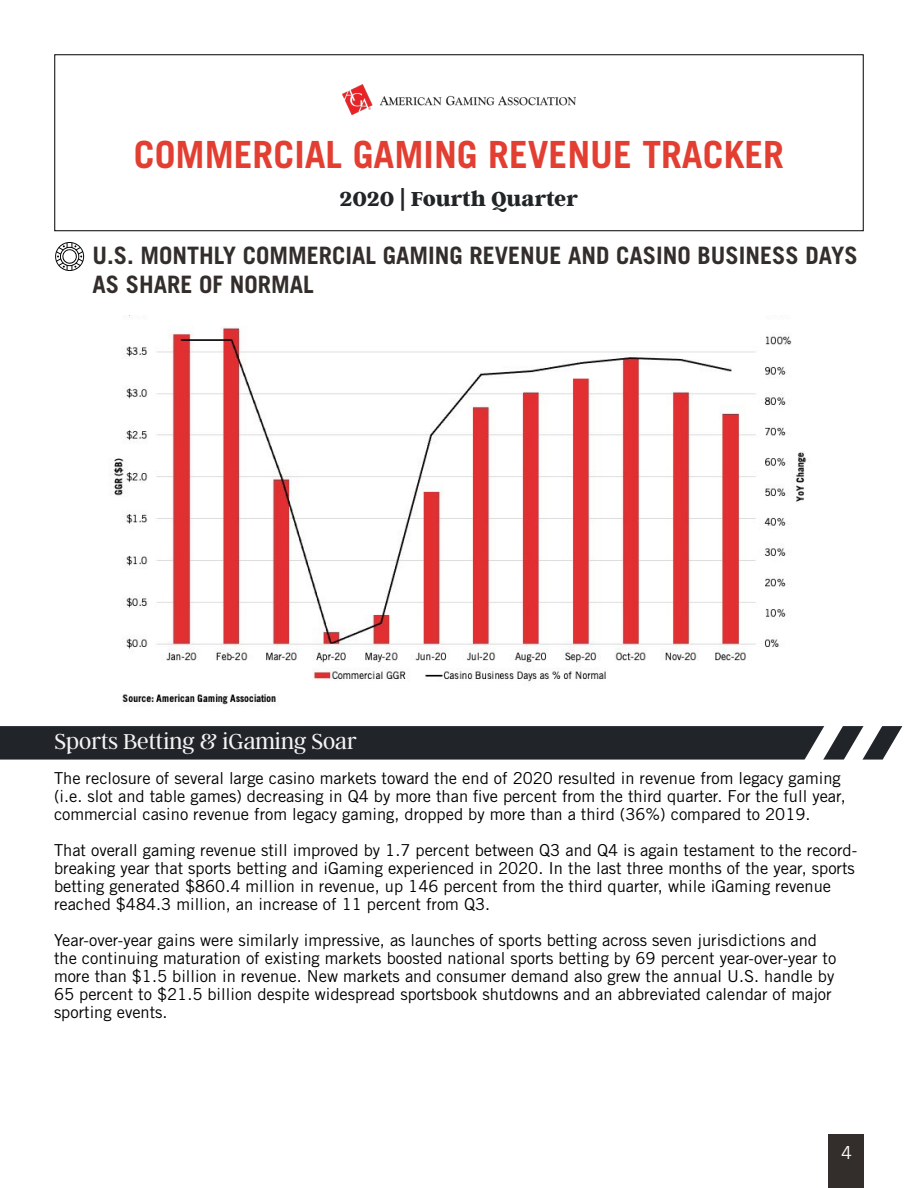
<style>
.page{position:relative;width:918px;height:1188px;background:#fff}
.page>*{position:absolute;margin:0;border:0;box-sizing:border-box;transform-origin:0 0}
.t1{font:700 37.5px "Trade Gothic LT Std";color:#e23f32}
.t2{font:700 24px/28.8px "Trade Gothic LT Std";color:#332d2b}
.t3{font:300 24px "Argent CF";color:#f4f4f4}
.t4{font:800 22.5px "Argent CF";color:#212526}
.t5{font:18px "Trade Gothic LT Std";color:#fff}
.t6{font:16.5px/18px "Trade Gothic LT Std";color:#000}
</style>
<div class="page">
<img style="left:342px;top:84px;width:234px;height:31px">
<div style="left:828px;top:1134px;width:36px;height:54px;background:#332d2b"></div>
<svg style="left:0;top:726px;width:902px;height:34px;background:#2f3337"></svg>
<svg style="left:55px;top:242px;width:29px;height:29px"></svg>
<img style="left:113px;top:315px;width:694px;height:391px">
<h1 class="t1" style="left:134px;top:132px;width:652px">COMMERCIAL GAMING REVENUE TRACKER</h1>
<h3 class="t4" style="left:340px;top:186px;width:240px">2020 | Fourth Quarter</h3>
<h2 class="t2" style="left:92px;top:241px;width:767px">U.S. MONTHLY COMMERCIAL GAMING REVENUE AND CASINO BUSINESS DAYS<br>AS SHARE OF NORMAL</h2>
<h2 class="t3" style="left:55px;top:729px;width:303px">Sports Betting &amp; iGaming Soar</h2>
<p class="t6" style="left:54px;top:769px;width:793px">The reclosure of several large casino markets toward the end of 2020 resulted in revenue from legacy gaming (i.e. slot and table games) decreasing in Q4 by more than five percent from the third quarter. For the full year, commercial casino revenue from legacy gaming, dropped by more than a third (36%) compared to 2019.</p>
<p class="t6" style="left:54px;top:841px;width:805px">That overall gaming revenue still improved by 1.7 percent between Q3 and Q4 is again testament to the record&shy;breaking year that sports betting and iGaming experienced in 2020. In the last three months of the year, sports betting generated $860.4 million in revenue, up 146 percent from the third quarter, while iGaming revenue reached $484.3 million, an increase of 11 percent from Q3.</p>
<p class="t6" style="left:54px;top:931px;width:784px">Year-over-year gains were similarly impressive, as launches of sports betting across seven jurisdictions and the continuing maturation of existing markets boosted national sports betting by 69 percent year-over-year to more than $1.5 billion in revenue. New markets and consumer demand also grew the annual U.S. handle by 65 percent to $21.5 billion despite widespread sportsbook shutdowns and an abbreviated calendar of major sporting events.</p>
<p class="t5" style="left:841px;top:1142px;width:12px">4</p>
</div>
